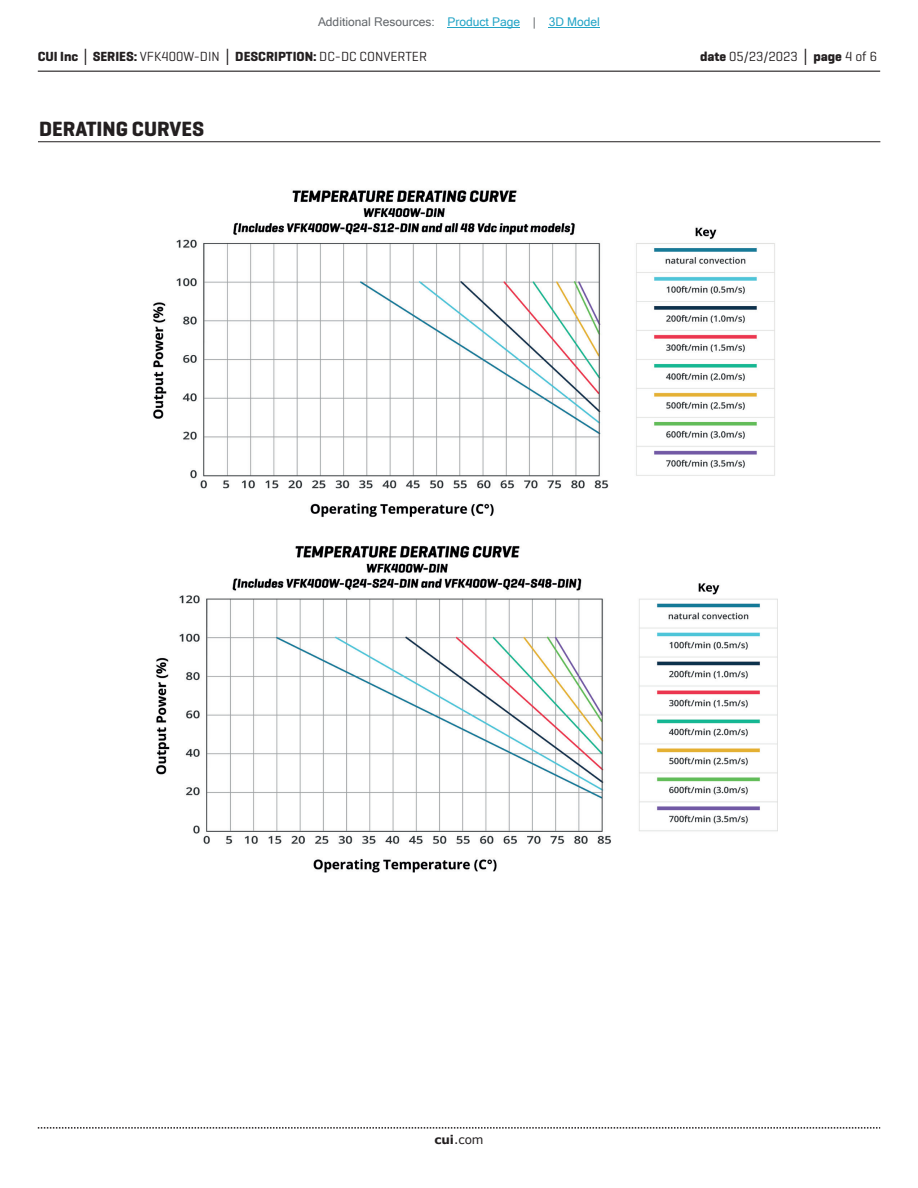
<style>
.page{position:relative;width:918px;height:1188px;background:#fff}
.page>*{position:absolute;margin:0;border:0;box-sizing:border-box;transform-origin:0 0}
.t1{font:700 21px "Geogrotesque";color:#231f20}
.t2{font:700 13.5px "Geogrotesque";color:#231f20}
.t3{font:13.5px "Geogrotesque";color:#231f20}
.t4{font:12px "Microsoft Sans Serif";color:#63676b}
.t5{font:12px "Verdana";color:#231f20}
.s1{color:#23a4c6}
.s2{font-family:"Verdana"}
.s3{font-weight:400}
.s4{font-weight:700}
.s5{font-family:"Verdana";font-weight:700}
</style>
<div class="page">
<hr style="left:38px;top:71px;width:842px;height:1px;background:#231f20">
<svg style="left:38px;top:1127px;width:842px;height:2px"></svg>
<hr style="left:38px;top:141px;width:842px;height:1px;background:#231f20">
<img style="left:153px;top:190px;width:625px;height:682px">
<hr style="left:448px;top:27px;width:72px;height:1px;background:#23a4c6">
<hr style="left:549px;top:27px;width:51px;height:1px;background:#23a4c6">
<p class="t4" style="left:318px;top:15px;width:283px">Additional Resources: <span class="s1">Product Page</span> | <span class="s1">3D Model</span></p>
<p class="t2" style="left:38px;top:48px;width:391px">CUI Inc <span class="s2">│</span> SERIES: <span class="s3">VFK400W-DIN</span> <span class="s2">│</span> DESCRIPTION: <span class="s3">DC-DC CONVERTER</span></p>
<p class="t3" style="left:700px;top:48px;width:179px"><span class="s4">date</span> 05/23/2023 <span class="s5">│</span> <span class="s4">page</span> 4 of 6</p>
<h1 class="t1" style="left:39px;top:116px;width:167px">DERATING CURVES</h1>
<p class="t5" style="left:434px;top:1131px;width:51px"><span class="s4">cui</span>.com</p>
</div>
